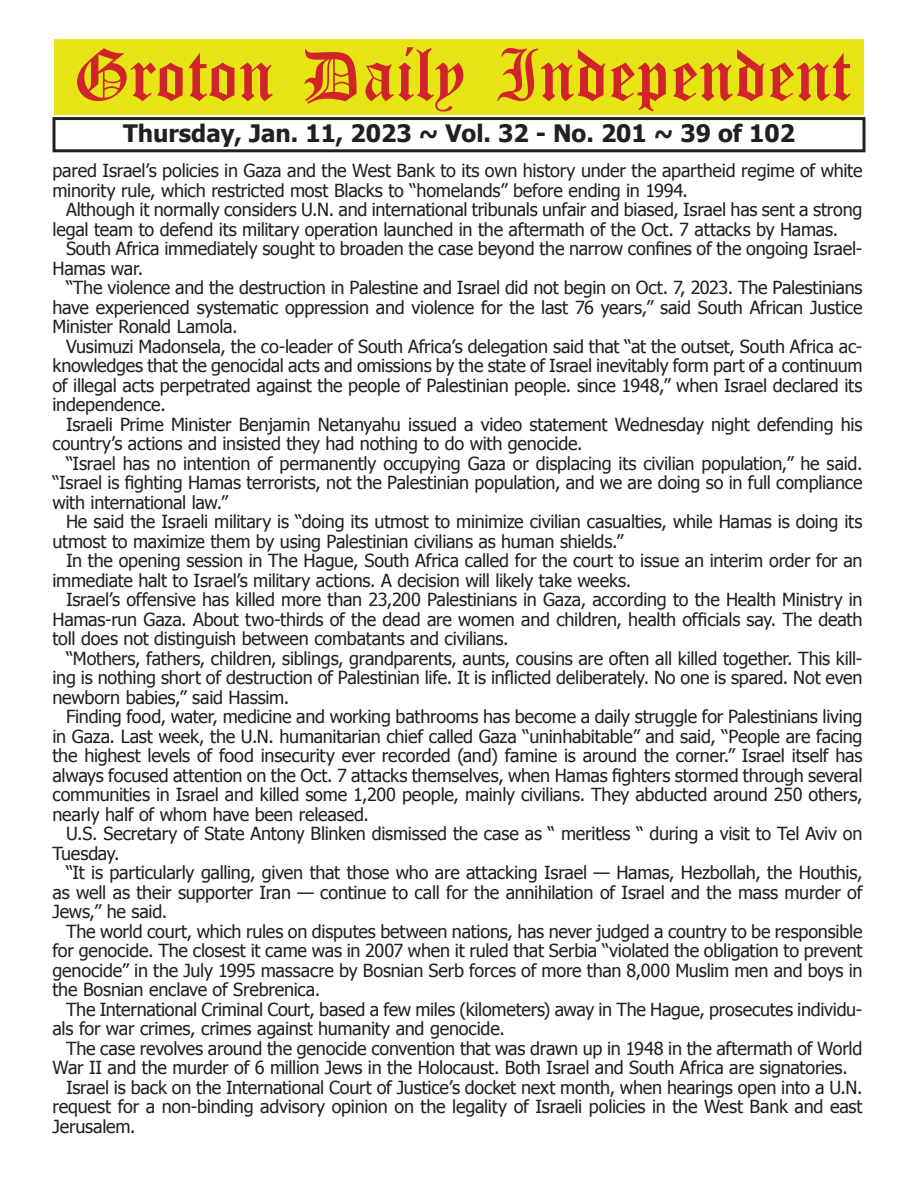
<style>
.page{position:relative;width:918px;height:1188px;background:#fff}
.page>*{position:absolute;margin:0;border:0;box-sizing:border-box;transform-origin:0 0}
.t1{font:54px "Old English Five";color:#d1232a}
.t2{font:700 24px "Tahoma";color:#231f20}
.t3{font:18px/19.5px "Tahoma";letter-spacing:-.015em;color:#231f20}
</style>
<div class="page">
<div style="left:52px;top:117px;width:814px;height:35px;border:3px solid #231f20"></div>
<div style="left:54px;top:40px;width:810px;height:75px;background:#e7e515"></div>
<h1 class="t1" style="left:73px;top:50px;width:779px">Groton Daily Independent</h1>
<h2 class="t2" style="left:123px;top:116px;width:673px">Thursday, Jan. 11, 2023 ~ Vol. 32 - No. 201 ~ 39 of 102</h2>
<p class="t3" style="left:52px;top:160px;width:811px">pared Israel’s policies in Gaza and the West Bank to its own history under the apartheid regime of white minority rule, which restricted most Blacks to “homelands” before ending in 1994.</p>
<p class="t3" style="left:52px;top:199px;width:811px;text-indent:14px">Although it normally considers U.N. and international tribunals unfair and biased, Israel has sent a strong legal team to defend its military operation launched in the aftermath of the Oct. 7 attacks by Hamas.</p>
<p class="t3" style="left:52px;top:238px;width:811px;text-indent:14px">South Africa immediately sought to broaden the case beyond the narrow confines of the ongoing Israel-<br>Hamas war.</p>
<p class="t3" style="left:52px;top:277px;width:812px;text-align:justify;text-indent:14px">“The violence and the destruction in Palestine and Israel did not begin on Oct. 7, 2023. The Palestinians have experienced systematic oppression and violence for the last 76 years,” said South African Justice Minister Ronald Lamola.</p>
<p class="t3" style="left:52px;top:336px;width:811px;text-align:justify;text-indent:14px">Vusimuzi Madonsela, the co-leader of South Africa’s delegation said that “at the outset, South Africa ac&shy;knowledges that the genocidal acts and omissions by the state of Israel inevitably form part of a continuum of illegal acts perpetrated against the people of Palestinian people. since 1948,” when Israel declared its independence.</p>
<p class="t3" style="left:52px;top:414px;width:811px;text-indent:14px">Israeli Prime Minister Benjamin Netanyahu issued a video statement Wednesday night defending his country’s actions and insisted they had nothing to do with genocide.</p>
<p class="t3" style="left:52px;top:453px;width:812px;text-align:justify;text-indent:14px">“Israel has no intention of permanently occupying Gaza or displacing its civilian population,” he said. “Israel is fighting Hamas terrorists, not the Palestinian population, and we are doing so in full compliance with international law.”</p>
<p class="t3" style="left:52px;top:511px;width:811px;text-indent:14px">He said the Israeli military is “doing its utmost to minimize civilian casualties, while Hamas is doing its utmost to maximize them by using Palestinian civilians as human shields.”</p>
<p class="t3" style="left:52px;top:550px;width:812px;text-indent:14px">In the opening session in The Hague, South Africa called for the court to issue an interim order for an immediate halt to Israel’s military actions. A decision will likely take weeks.</p>
<p class="t3" style="left:52px;top:589px;width:812px;text-align:justify;text-indent:14px">Israel’s offensive has killed more than 23,200 Palestinians in Gaza, according to the Health Ministry in Hamas-run Gaza. About two-thirds of the dead are women and children, health officials say. The death toll does not distinguish between combatants and civilians.</p>
<p class="t3" style="left:52px;top:648px;width:812px;text-align:justify;text-indent:14px">“Mothers, fathers, children, siblings, grandparents, aunts, cousins are often all killed together. This kill&shy;ing is nothing short of destruction of Palestinian life. It is inflicted deliberately. No one is spared. Not even newborn babies,” said Hassim.</p>
<p class="t3" style="left:52px;top:706px;width:812px;text-align:justify;text-indent:14px">Finding food, water, medicine and working bathrooms has become a daily struggle for Palestinians living in Gaza. Last week, the U.N. humanitarian chief called Gaza “uninhabitable” and said, “People are facing the highest levels of food insecurity ever recorded (and) famine is around the corner.” Israel itself has always focused attention on the Oct. 7 attacks themselves, when Hamas fighters stormed through several communities in Israel and killed some 1,200 people, mainly civilians. They abducted around 250 others, nearly half of whom have been released.</p>
<p class="t3" style="left:52px;top:823px;width:812px;text-indent:14px">U.S. Secretary of State Antony Blinken dismissed the case as “ meritless “ during a visit to Tel Aviv on<br>Tuesday.</p>
<p class="t3" style="left:52px;top:862px;width:811px;text-align:justify;text-indent:14px">“It is particularly galling, given that those who are attacking Israel — Hamas, Hezbollah, the Houthis, as well as their supporter Iran — continue to call for the annihilation of Israel and the mass murder of Jews,” he said.</p>
<p class="t3" style="left:52px;top:921px;width:812px;text-align:justify;text-indent:14px">The world court, which rules on disputes between nations, has never judged a country to be responsible for genocide. The closest it came was in 2007 when it ruled that Serbia “violated the obligation to prevent genocide” in the July 1995 massacre by Bosnian Serb forces of more than 8,000 Muslim men and boys in the Bosnian enclave of Srebrenica.</p>
<p class="t3" style="left:52px;top:999px;width:811px;text-indent:14px">The International Criminal Court, based a few miles (kilometers) away in The Hague, prosecutes individu&shy;als for war crimes, crimes against humanity and genocide.</p>
<p class="t3" style="left:66px;top:1038px;width:798px">The case revolves around the genocide convention that was drawn up in 1948 in the aftermath of World</p>
<p class="t3" style="left:52px;top:1057px;width:797px">War II and the murder of 6 million Jews in the Holocaust. Both Israel and South Africa are signatories.</p>
<p class="t3" style="left:66px;top:1077px;width:798px">Israel is back on the International Court of Justice’s docket next month, when hearings open into a U.N.</p>
<p class="t3" style="left:52px;top:1096px;width:812px">request for a non-binding advisory opinion on the legality of Israeli policies in the West Bank and east</p>
<p class="t3" style="left:52px;top:1116px;width:85px">Jerusalem.</p>
</div>
